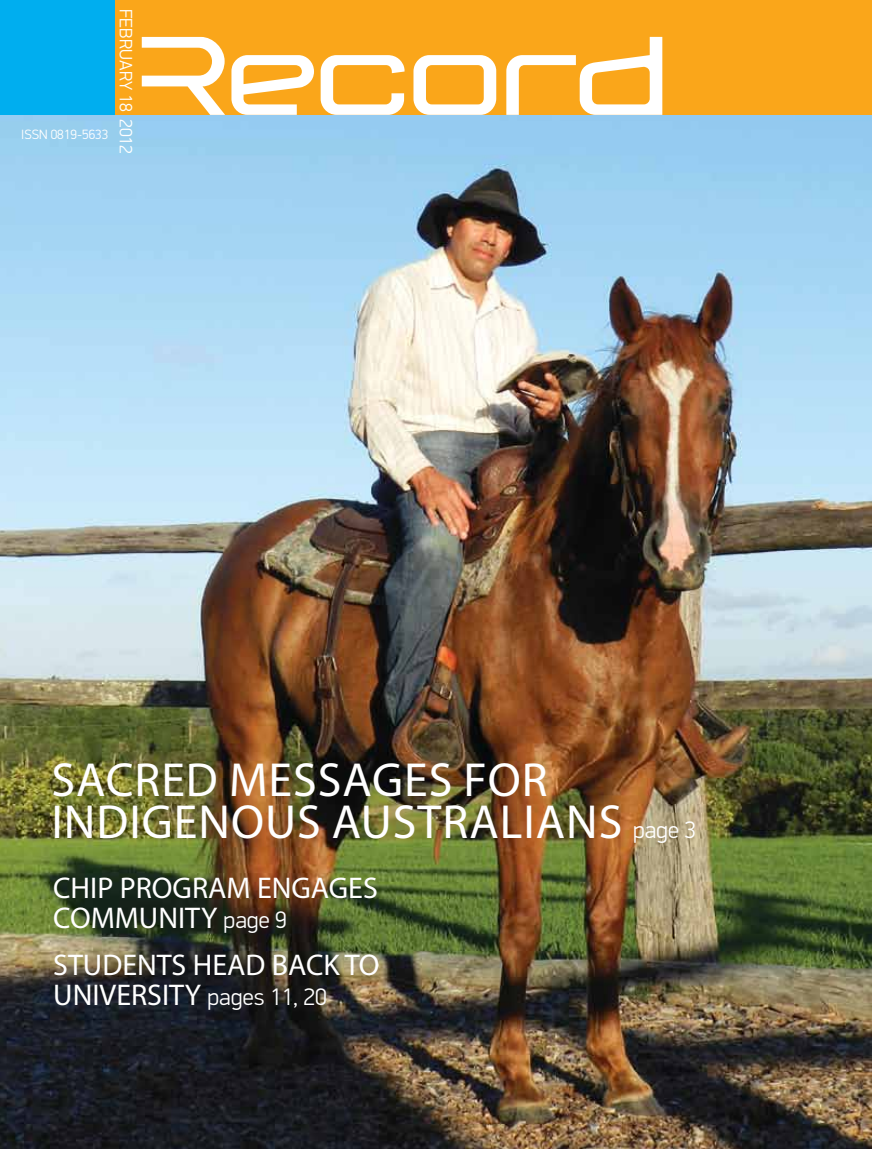
<style>
.page{position:relative;width:872px;height:1149px;background:#fff}
.page>*{position:absolute;margin:0;border:0;box-sizing:border-box;transform-origin:0 0}
.t1{font:48px/42px "Myriad Pro";letter-spacing:.02em;color:#fff}
.t2{font:30px/30px "Myriad Pro";color:#fff}
.t3{font:300 18px "PF Din Display Pro";letter-spacing:.01em;color:#fff}
.t4{font:300 13.5px "PF Din Display Pro";color:#fff}
.s1{font-family:"PF Din Display Pro";font-weight:300;font-size:24px}
</style>
<div class="page">
<img style="left:0;top:115px;width:872px;height:1033px">
<div style="left:0;top:0;width:872px;height:115px;background:#faa61a"></div>
<div style="left:0;top:0;width:115px;height:115px;background:#00aeef"></div>
<svg style="left:142px;top:37px;width:520px;height:78px"></svg>
<p class="t4" style="left:21px;top:126px;width:89px">ISSN 0819-5633</p>
<p class="t3" style="left:136px;top:9px;width:147px;rotate:90deg">FEBRUARY 18 2012</p>
<h1 class="t1" style="left:52px;top:758px;width:646px">SACRED MESSAGES FOR<br>INDIGENOUS AUSTRALIANS <span class="s1">page 3</span></h1>
<p class="t2" style="left:53px;top:872px;width:326px">CHIP PROGRAM ENGAGES<br>COMMUNITY <span class="s1">page 9</span></p>
<p class="t2" style="left:53px;top:949px;width:328px">STUDENTS HEAD BACK TO<br>UNIVERSITY <span class="s1">pages 11, 20</span></p>
</div>
